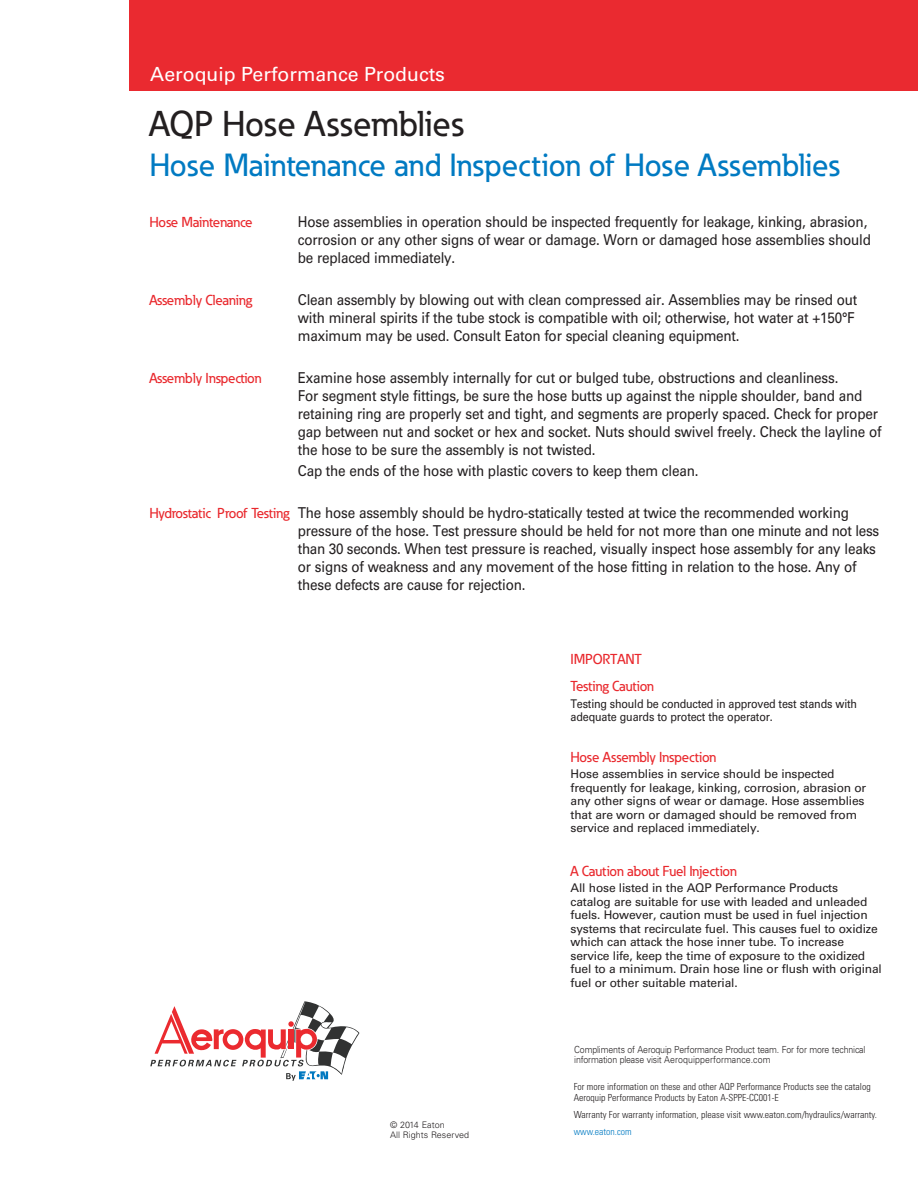
<style>
.page{position:relative;width:918px;height:1188px;background:#fff}
.page>*{position:absolute;margin:0;border:0;box-sizing:border-box;transform-origin:0 0}
.t1{font:500 35.4px "Eaton";color:#231f20}
.t2{font:500 31.65px "Eaton";color:#007ac2}
.t3{font:19.5px "Univers LT Std";color:#fff}
.t4{font:15px/18px "Univers LT Std";letter-spacing:-.015em;color:#231f20;scale:.9 1}
.t5{font:500 14.25px/27px "Eaton";letter-spacing:-.015em;color:#e9282d}
.t6{font:12px/13.5px "Univers LT Std";letter-spacing:-.015em;color:#231f20}
.t7{font:12px/13.5px "Univers LT Std";letter-spacing:-.015em;color:#231f20;scale:.9 1}
.t8{font:300 condensed 9.75px/11.2px "Univers LT Std";color:#231f20}
.t9{font:300 9.75px/10.5px "Univers LT Std";letter-spacing:-.015em;color:#231f20;scale:.9 1}
.t10{font:300 condensed 9.75px "Univers LT Std";color:#007ac2}
.t11{font:300 9px/10.5px "Univers LT Std";color:#231f20}
.s1{font-family:"Eaton";font-weight:500;font-size:14.25px;color:#e9282d}
</style>
<div class="page">
<div style="left:129px;top:0;width:789px;height:90px;background:#ea2a30"></div>
<svg style="left:150px;top:1001px;width:209px;height:80px"></svg>
<h3 class="t3" style="left:150px;top:63px;width:296px">Aeroquip Performance Products</h3>
<h1 class="t1" style="left:150px;top:102px;width:316px">AQP Hose Assemblies</h1>
<h2 class="t2" style="left:150px;top:146px;width:692px">Hose Maintenance and Inspection of Hose Assemblies</h2>
<p class="t5" style="left:149px;top:208px;width:105px">Hose Maintenance</p>
<p class="t4" style="left:298px;top:213px;width:638px">Hose assemblies in operation should be inspected frequently for leakage, kinking, abrasion, corrosion or any other signs of wear or damage. Worn or damaged hose assemblies should be replaced immediately.</p>
<p class="t5" style="left:149px;top:286px;width:104px">Assembly Cleaning</p>
<p class="t4" style="left:298px;top:291px;width:623px">Clean assembly by blowing out with clean compressed air. Assemblies may be rinsed out with mineral spirits if the tube stock is compatible with oil; otherwise, hot water at +150°F maximum may be used. Consult Eaton for special cleaning equipment.</p>
<p class="t5" style="left:149px;top:364px;width:114px">Assembly Inspection</p>
<p class="t4" style="left:298px;top:369px;width:650px">Examine hose assembly internally for cut or bulged tube, obstructions and cleanliness.<br>For segment style fittings, be sure the hose butts up against the nipple shoulder, band and retaining ring are properly set and tight, and segments are properly spaced. Check for proper gap between nut and socket or hex and socket. Nuts should swivel freely. Check the layline of the hose to be sure the assembly is not twisted.</p>
<p class="t4" style="left:298px;top:462px;width:447px">Cap the ends of the hose with plastic covers to keep them clean.</p>
<p class="t4" style="left:298px;top:504px;width:647px;text-indent:-148px"><span class="s1">Hydrostatic Proof Testing</span> The hose assembly should be hydro-statically tested at twice the recommended working pressure of the hose. Test pressure should be held for not more than one minute and not less than 30 seconds. When test pressure is reached, visually inspect hose assembly for any leaks or signs of weakness and any movement of the hose fitting in relation to the hose. Any of these defects are cause for rejection.</p>
<p class="t5" style="left:571px;top:646px;width:85px">IMPORTANT<br>Testing Caution</p>
<p class="t7" style="left:571px;top:697px;width:320px">Testing should be conducted in approved test stands with adequate guards to protect the operator.</p>
<p class="t5" style="left:571px;top:743px;width:147px">Hose Assembly Inspection</p>
<p class="t6" style="left:571px;top:767px;width:297px">Hose assemblies in service should be inspected frequently for leakage, kinking, corrosion, abrasion or any other signs of wear or damage. Hose assemblies that are worn or damaged should be removed from service and replaced immediately.</p>
<p class="t5" style="left:571px;top:857px;width:168px">A Caution about Fuel Injection</p>
<p class="t6" style="left:571px;top:881px;width:313px">All hose listed in the AQP Performance Products<br>catalog are suitable for use with leaded and unleaded fuels. However, caution must be used in fuel injection systems that recirculate fuel. This causes fuel to oxidize which can attack the hose inner tube. To increase service life, keep the time of exposure to the oxidized fuel to a minimum. Drain hose line or flush with original fuel or other suitable material.</p>
<p class="t11" style="left:390px;top:1119px;width:81px">© 2014 Eaton<br>All Rights Reserved</p>
<p class="t9" style="left:574px;top:1044px;width:325px">Compliments of Aeroquip Performance Product team. For for more technical information please visit Aeroquipperformance.com</p>
<p class="t8" style="left:574px;top:1080px;width:299px">For more information on these and other AQP Performance Products see the catalog<br>Aeroquip Performance Products by Eaton A-SPPE-CC001-E</p>
<p class="t8" style="left:574px;top:1109px;width:305px">Warranty For warranty information, please visit www.eaton.com/hydraulics/warranty.</p>
<p class="t10" style="left:574px;top:1126px;width:60px">www.eaton.com</p>
</div>
